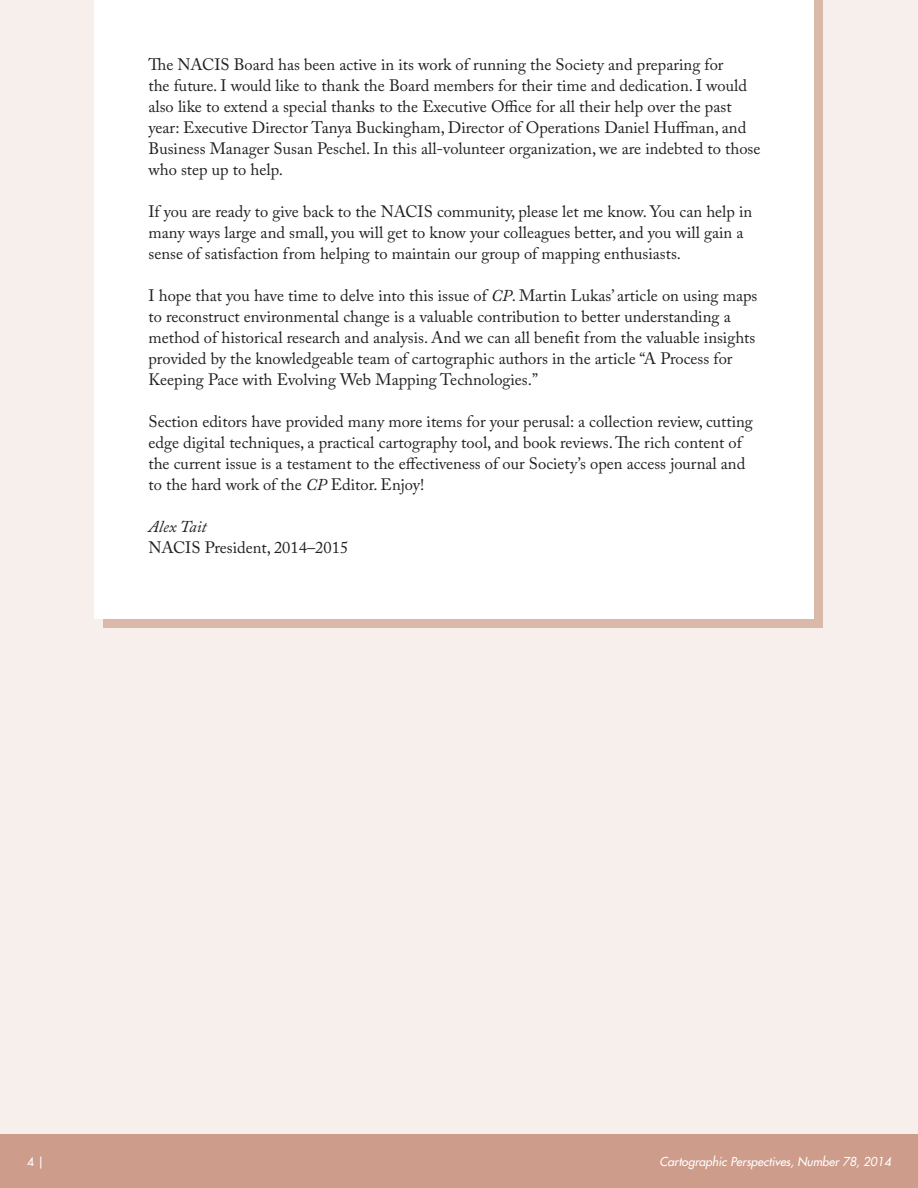
<style>
.page{position:relative;width:918px;height:1188px;background:#fff}
.page>*{position:absolute;margin:0;border:0;box-sizing:border-box;transform-origin:0 0}
.t1{font:16.5px/21px "Adobe Caslon Pro";color:#231f20}
.t2{font:16.5px/21px "Adobe Caslon Pro";letter-spacing:-.025em;color:#231f20}
.t3{font:italic 16.5px "Adobe Caslon Pro";color:#231f20}
.t4{font:italic 500 12px "Futura Std";color:#fff}
.t5{font:500 12px "Futura Std";color:#fff}
.s1{font-style:italic}
</style>
<div class="page">
<div style="left:0;top:1134px;width:918px;height:54px;background:#cd9c8b"></div>
<div style="left:0;top:0;width:918px;height:1134px;background:#f7efeb"></div>
<hr style="left:917px;top:56px;width:1px;height:120px;background:#9e543f">
<hr style="left:917px;top:0;width:1px;height:56px;background:#7a1d09">
<div style="left:104px;top:0;width:720px;height:628px;background:#dbb9aa"></div>
<div style="left:94px;top:0;width:720px;height:619px;background:#fff"></div>
<p class="t1" style="left:148px;top:54px;width:614px">The NACIS Board has been active in its work of running the Society and preparing for<br>the future. I would like to thank the Board members for their time and dedication. I would also like to extend a special thanks to the Executive Office for all their help over the past year: Executive Director Tanya Buckingham, Director of Operations Daniel Huffman, and Business Manager Susan Peschel. In this all-volunteer organization, we are indebted to those who step up to help.</p>
<p class="t2" style="left:148px;top:201px;width:605px">If you are ready to give back to the NACIS community, please let me know. You can help in many ways large and small, you will get to know your colleagues better, and you will gain a sense of satisfaction from helping to maintain our group of mapping enthusiasts.</p>
<p class="t1" style="left:148px;top:285px;width:611px">I hope that you have time to delve into this issue of <span class="s1">CP</span>. Martin Lukas’ article on using maps to reconstruct environmental change is a valuable contribution to better understanding a method of historical research and analysis. And we can all benefit from the valuable insights provided by the knowledgeable team of cartographic authors in the article “A Process for Keeping Pace with Evolving Web Mapping Technologies.”</p>
<p class="t1" style="left:148px;top:411px;width:606px">Section editors have provided many more items for your perusal: a collection review, cutting edge digital techniques, a practical cartography tool, and book reviews. The rich content of the current issue is a testament to the effectiveness of our Society’s open access journal and to the hard work of the <span class="s1">CP</span> Editor. Enjoy!</p>
<p class="t3" style="left:148px;top:517px;width:60px">Alex Tait</p>
<p class="t1" style="left:148px;top:537px;width:201px">NACIS President, 2014–2015</p>
<p class="t5" style="left:27px;top:1154px;width:19px">4 |</p>
<p class="t4" style="left:660px;top:1154px;width:233px">Cartographic Perspectives, Number 78, 2014</p>
</div>
